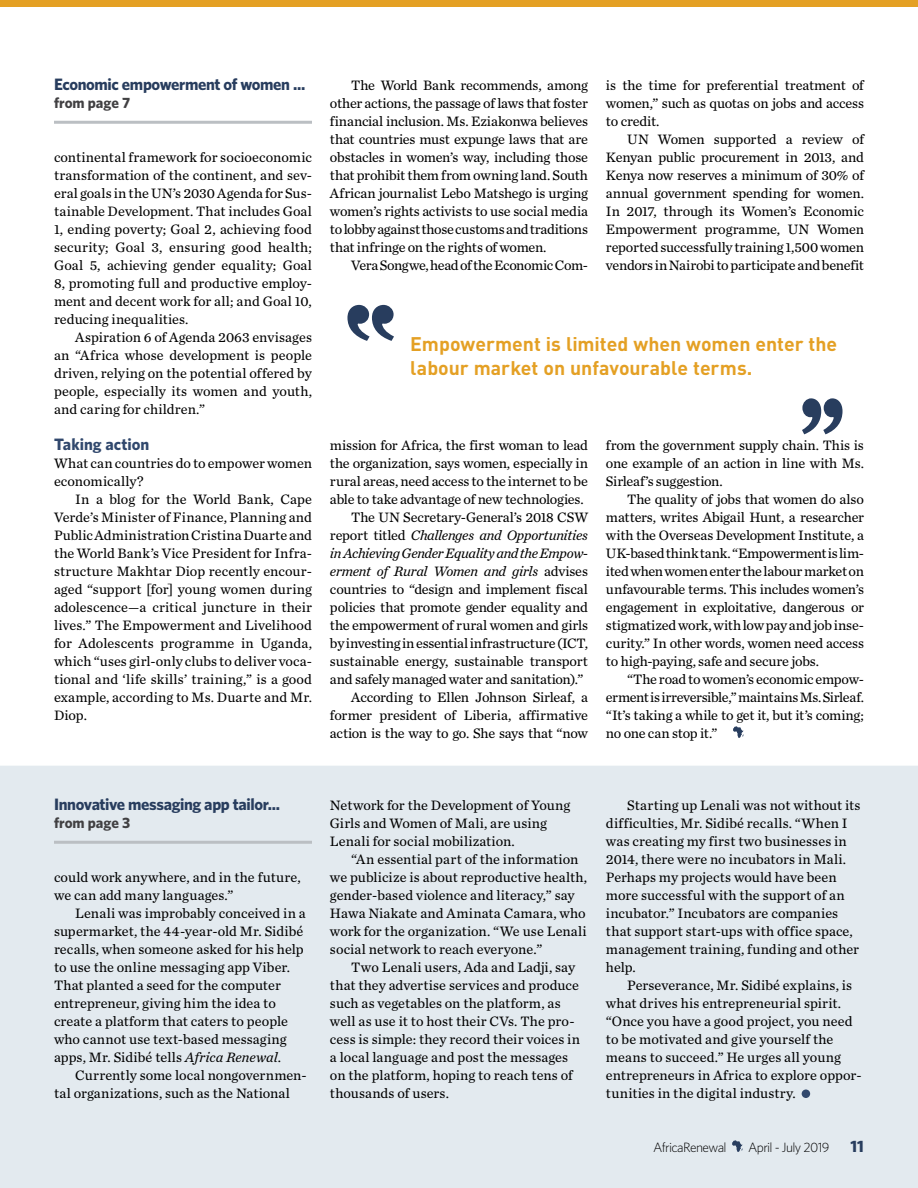
<style>
.page{position:relative;width:918px;height:1188px;background:#fff}
.page>*{position:absolute;margin:0;border:0;box-sizing:border-box;transform-origin:0 0}
.t1{font:700 19.5px/24px "DIN Pro";color:#e4a024}
.t2{font:700 16.5px "Whitney";letter-spacing:-.02em;color:#283d5e}
.t3{font:700 16.5px "Whitney";color:#31486d}
.t4{font:700 15px "Whitney";letter-spacing:-.005em;color:#414042}
.t5{font:14.25px/18px "Chronicle Text G2";color:#000;text-align:justify}
.t6{font:italic 14.25px "Chronicle Text G2";letter-spacing:-.02em;color:#000}
.t7{font:14.25px "Chronicle Text G2";letter-spacing:-.025em;color:#000}
.t8{font:14.25px "Chronicle Text G2";letter-spacing:-.02em;color:#000}
.t9{font:300 13.5px "Whitney";letter-spacing:-.045em;color:#000}
.s1{font-style:normal}
.s2{font-style:italic}
</style>
<div class="page">
<div style="left:0;top:766px;width:918px;height:422px;background:#e3eaef"></div>
<svg style="left:733px;top:726px;width:11px;height:12px"></svg>
<svg style="left:347px;top:305px;width:47px;height:36px"></svg>
<svg style="left:802px;top:398px;width:41px;height:36px"></svg>
<svg style="left:732px;top:1140px;width:11px;height:12px"></svg>
<div style="left:0;top:0;width:918px;height:7px;background:#e4a024"></div>
<div style="left:802px;top:1089px;width:8px;height:9px;background:#31486d;border-radius:50%"></div>
<hr style="left:54px;top:841px;width:258px;height:3px;background:#bbbfc3">
<hr style="left:54px;top:121px;width:258px;height:3px;background:#bbbfc3">
<p class="t2" style="left:54px;top:73px;width:253px">Economic empowerment of women ...</p>
<p class="t4" style="left:54px;top:93px;width:78px">from page 7</p>
<p class="t5" style="left:54px;top:147px;width:260px">continental framework for socioeconomic transformation of the continent, and sev&shy;eral goals in the UN’s 2030 Agenda for Sus&shy;tainable Development. That includes Goal 1, ending poverty; Goal 2, achieving food security; Goal 3, ensuring good health; Goal 5, achieving gender equality; Goal 8, promoting full and productive employ&shy;ment and decent work for all; and Goal 10, reducing inequalities.</p>
<p class="t5" style="left:54px;top:327px;width:260px;text-indent:21px">Aspiration 6 of Agenda 2063 envisages an “Africa whose development is people driven, relying on the potential offered by people, especially its women and youth, and caring for children.”</p>
<p class="t3" style="left:54px;top:433px;width:97px">Taking action</p>
<p class="t5" style="left:54px;top:453px;width:260px">What can countries do to empower women economically?</p>
<p class="t5" style="left:54px;top:489px;width:260px;text-indent:21px">In a blog for the World Bank, Cape Verde’s Minister of Finance, Planning and Public Administration Cristina Duarte and the World Bank’s Vice President for Infra&shy;structure Makhtar Diop recently encour&shy;aged “support [for] young women during adolescence—a critical juncture in their lives.” The Empowerment and Livelihood for Adolescents programme in Uganda, which “uses girl-only clubs to deliver voca&shy;tional and ‘life skills’ training,” is a good example, according to Ms. Duarte and Mr.<br>Diop.</p>
<p class="t5" style="left:330px;top:75px;width:260px;text-indent:21px">The World Bank recommends, among other actions, the passage of laws that foster financial inclusion. Ms. Eziakonwa believes that countries must expunge laws that are obstacles in women’s way, including those that prohibit them from owning land. South African journalist Lebo Matshego is urging women’s rights activists to use social media to lobby against those customs and traditions that infringe on the rights of women.</p>
<p class="t7" style="left:351px;top:254px;width:238px">Vera Songwe, head of the Economic Com-</p>
<p class="t5" style="left:606px;top:75px;width:260px">is the time for preferential treatment of women,” such as quotas on jobs and access to credit.</p>
<p class="t5" style="left:606px;top:129px;width:260px;text-indent:21px">UN Women supported a review of Kenyan public procurement in 2013, and Kenya now reserves a minimum of 30% of annual government spending for women.<br>In 2017, through its Women’s Economic Empowerment programme, UN Women reported successfully training 1,500 women vendors in Nairobi to participate and benefit</p>
<h1 class="t1" style="left:410px;top:331px;width:428px">Empowerment is limited when women enter the labour market on unfavourable terms.</h1>
<p class="t5" style="left:330px;top:435px;width:260px">mission for Africa, the first woman to lead</p>
<p class="t5" style="left:330px;top:453px;width:259px">the organization, says women, especially in</p>
<p class="t5" style="left:330px;top:471px;width:260px">rural areas, need access to the internet to be</p>
<p class="t5" style="left:330px;top:489px;width:255px">able to take advantage of new technologies.</p>
<p class="t5" style="left:351px;top:507px;width:238px">The UN Secretary-General’s 2018 CSW</p>
<p class="t6" style="left:330px;top:524px;width:259px"><span class="s1">report titled</span> Challenges and Opportunities</p>
<p class="t6" style="left:330px;top:542px;width:259px">in Achieving Gender Equality and the Empow-</p>
<p class="t6" style="left:330px;top:560px;width:259px">erment of Rural Women and girls <span class="s1">advises</span></p>
<p class="t5" style="left:330px;top:579px;width:259px">countries to “design and implement fiscal</p>
<p class="t8" style="left:330px;top:596px;width:259px">policies that promote gender equality and</p>
<p class="t7" style="left:330px;top:614px;width:259px">the empowerment of rural women and girls</p>
<p class="t5" style="left:330px;top:633px;width:259px">by investing in essential infrastructure (ICT,</p>
<p class="t5" style="left:330px;top:651px;width:260px">sustainable energy, sustainable transport</p>
<p class="t5" style="left:330px;top:669px;width:255px">and safely managed water and sanitation).”</p>
<p class="t5" style="left:351px;top:687px;width:238px">According to Ellen Johnson Sirleaf, a</p>
<p class="t5" style="left:330px;top:705px;width:260px">former president of Liberia, affirmative</p>
<p class="t5" style="left:330px;top:723px;width:259px">action is the way to go. She says that “now</p>
<p class="t5" style="left:606px;top:435px;width:260px">from the government supply chain. This is one example of an action in line with Ms.<br>Sirleaf’s suggestion.</p>
<p class="t5" style="left:606px;top:489px;width:260px;text-indent:21px">The quality of jobs that women do also matters, writes Abigail Hunt, a researcher with the Overseas Development Institute, a UK-based think tank. “Empowerment is lim&shy;ited when women enter the labour market on unfavourable terms. This includes women’s engagement in exploitative, dangerous or stigmatized work, with low pay and job inse&shy;curity.” In other words, women need access to high-paying, safe and secure jobs.</p>
<p class="t5" style="left:606px;top:669px;width:260px;text-indent:21px">“The road to women’s economic empow&shy;erment is irreversible,” maintains Ms. Sirleaf. “It’s taking a while to get it, but it’s coming; no one can stop it.”</p>
<p class="t2" style="left:54px;top:793px;width:228px">Innovative messaging app tailor...</p>
<p class="t4" style="left:54px;top:813px;width:78px">from page 3</p>
<p class="t5" style="left:54px;top:867px;width:248px">could work anywhere, and in the future, we can add many languages.”</p>
<p class="t5" style="left:54px;top:903px;width:253px;text-align:left;text-indent:21px">Lenali was improbably conceived in a supermarket, the 44-year-old Mr. Sidibé recalls, when someone asked for his help to use the online messaging app Viber.<br>That planted a seed for the computer entrepreneur, giving him the idea to create a platform that caters to people who cannot use text-based messaging apps, Mr. Sidibé tells <span class="s2">Africa Renewal</span>.</p>
<p class="t5" style="left:54px;top:1065px;width:254px;text-indent:21px">Currently some local nongovernmen&shy;tal organizations, such as the National</p>
<p class="t5" style="left:330px;top:795px;width:242px;text-align:left">Network for the Development of Young<br>Girls and Women of Mali, are using<br>Lenali for social mobilization.</p>
<p class="t5" style="left:330px;top:849px;width:259px;text-align:left;text-indent:21px">“An essential part of the information we publicize is about reproductive health, gender-based violence and literacy,” say Hawa Niakate and Aminata Camara, who work for the organization. “We use Lenali social network to reach everyone.”</p>
<p class="t5" style="left:330px;top:957px;width:251px;text-align:left;text-indent:21px">Two Lenali users, Ada and Ladji, say that they advertise services and produce such as vegetables on the platform, as well as use it to host their CVs. The pro&shy;cess is simple: they record their voices in a local language and post the messages on the platform, hoping to reach tens of thousands of users.</p>
<p class="t5" style="left:606px;top:795px;width:256px;text-align:left;text-indent:21px">Starting up Lenali was not without its difficulties, Mr. Sidibé recalls. “When I was creating my first two businesses in 2014, there were no incubators in Mali.<br>Perhaps my projects would have been more successful with the support of an incubator.” Incubators are companies that support start-ups with office space, management training, funding and other help.</p>
<p class="t5" style="left:606px;top:975px;width:257px;text-align:left;text-indent:21px">Perseverance, Mr. Sidibé explains, is what drives his entrepreneurial spirit. “Once you have a good project, you need to be motivated and give yourself the means to succeed.” He urges all young entrepreneurs in Africa to explore oppor&shy;tunities in the digital industry.</p>
<p class="t9" style="left:653px;top:1138px;width:75px">AfricaRenewal</p>
<p class="t9" style="left:748px;top:1138px;width:83px">April - July 2019</p>
<p class="t2" style="left:851px;top:1135px;width:15px">11</p>
</div>
